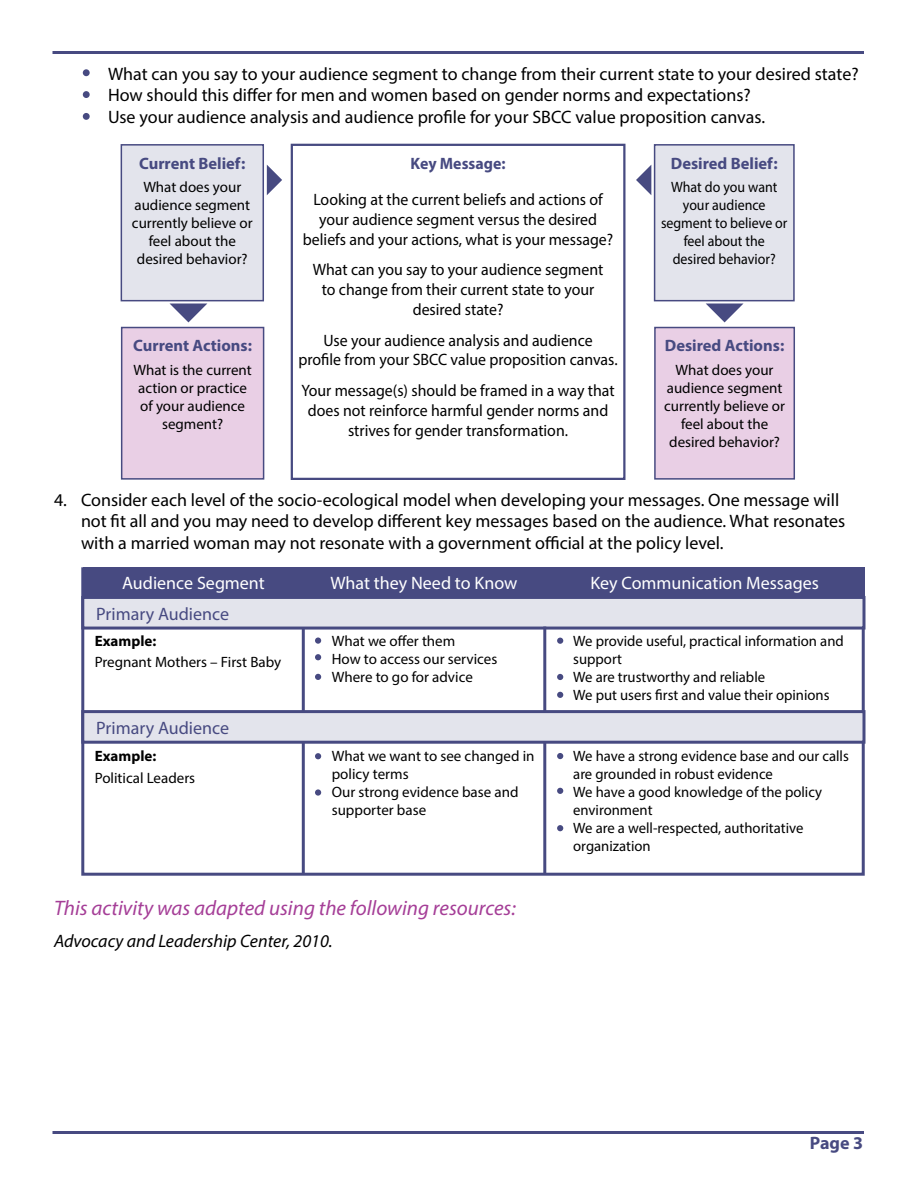
<style>
.page{position:relative;width:918px;height:1188px;background:#fff}
.page>*{position:absolute;margin:0;border:0;box-sizing:border-box;transform-origin:0 0}
.t1{font:italic 21px "Myriad Pro";color:#a53e97}
.t2{font:18px/21.6px "Myriad Pro";color:#000}
.t3{font:18px "Myriad Pro";color:#fff}
.t4{font:italic 18px "Myriad Pro";color:#000}
.t5{font:18px "Myriad Pro";color:#474a81}
.t6{font:700 18px "Myriad Pro";color:#474a81}
.t7{font:16.5px/19.8px "Myriad Pro";color:#000;text-align:center;scale:.96 1}
.t8{font:700 16.5px "Myriad Pro";color:#474a81}
.t9{font:700 16.5px "Myriad Pro";color:#474a81;scale:.96 1}
.t10{font:15px/18px "Myriad Pro";color:#000}
.t11{font:15px/18px "Myriad Pro";color:#000;text-align:center;scale:.93 1}
.t12{font:700 15px "Myriad Pro";color:#000}
</style>
<div class="page">
<hr style="left:52px;top:1131px;width:812px;height:3px;background:#474a81">
<hr style="left:52px;top:51px;width:812px;height:3px;background:#474a81">
<div style="left:83px;top:91px;width:7px;height:7px;background:#474a81;border-radius:50%"></div>
<div style="left:83px;top:69px;width:7px;height:7px;background:#474a81;border-radius:50%"></div>
<div style="left:83px;top:113px;width:7px;height:7px;background:#474a81;border-radius:50%"></div>
<div style="left:291px;top:144px;width:335px;height:336px;border:2px solid #474a81"></div>
<svg style="left:706px;top:304px;width:37px;height:18px"></svg>
<svg style="left:267px;top:165px;width:15px;height:30px"></svg>
<svg style="left:636px;top:165px;width:15px;height:30px"></svg>
<div style="left:121px;top:145px;width:142px;height:156px;background:#e3e4ec"></div>
<div style="left:121px;top:144px;width:143px;height:157px;border:2px solid #474a81"></div>
<div style="left:655px;top:145px;width:139px;height:156px;background:#e3e4ec"></div>
<div style="left:654px;top:144px;width:141px;height:157px;border:2px solid #474a81"></div>
<div style="left:122px;top:328px;width:142px;height:151px;background:#e9cfe5"></div>
<div style="left:121px;top:327px;width:143px;height:153px;border:2px solid #474a81"></div>
<div style="left:655px;top:328px;width:139px;height:151px;background:#e9cfe5"></div>
<div style="left:654px;top:327px;width:141px;height:153px;border:2px solid #474a81"></div>
<svg style="left:170px;top:304px;width:37px;height:18px"></svg>
<div style="left:81px;top:567px;width:784px;height:309px;border:3px solid #474a81"></div>
<div style="left:83px;top:567px;width:221px;height:31px;background:#474a81"></div>
<div style="left:303px;top:567px;width:241px;height:30px;background:#474a81"></div>
<div style="left:544px;top:567px;width:321px;height:30px;background:#474a81"></div>
<div style="left:83px;top:597px;width:781px;height:31px;background:#e3e4ec"></div>
<div style="left:81px;top:596px;width:785px;height:34px;border:3px solid #474a81"></div>
<hr style="left:302px;top:627px;width:3px;height:247px;background:#474a81">
<hr style="left:543px;top:627px;width:3px;height:246px;background:#474a81">
<div style="left:83px;top:712px;width:781px;height:30px;background:#e3e4ec"></div>
<div style="left:81px;top:710px;width:785px;height:34px;border:3px solid #474a81"></div>
<svg style="left:315px;top:654px;width:6px;height:6px"></svg>
<svg style="left:315px;top:638px;width:6px;height:6px"></svg>
<svg style="left:315px;top:674px;width:6px;height:6px"></svg>
<svg style="left:315px;top:753px;width:6px;height:6px"></svg>
<div style="left:315px;top:789px;width:6px;height:7px;background:#474a81;border-radius:50%"></div>
<svg style="left:557px;top:692px;width:6px;height:6px"></svg>
<svg style="left:557px;top:638px;width:6px;height:6px"></svg>
<svg style="left:557px;top:674px;width:6px;height:6px"></svg>
<svg style="left:557px;top:825px;width:6px;height:6px"></svg>
<svg style="left:557px;top:753px;width:6px;height:6px"></svg>
<svg style="left:557px;top:788px;width:6px;height:6px"></svg>
<p class="t2" style="left:108px;top:63px;width:752px">What can you say to your audience segment to change from their current state to your desired state?<br>How should this differ for men and women based on gender norms and expectations?<br>Use your audience analysis and audience profile for your SBCC value proposition canvas.</p>
<p class="t9" style="left:411px;top:153px;width:100px">Key Message:</p>
<p class="t7" style="left:303px;top:189px;width:325px">Looking at the current beliefs and actions of your audience segment versus the desired beliefs and your actions, what is your message?</p>
<p class="t7" style="left:313px;top:260px;width:304px">What can you say to your audience segment to change from their current state to your desired state?</p>
<p class="t7" style="left:299px;top:330px;width:334px">Use your audience analysis and audience<br>profile from your SBCC value proposition canvas.</p>
<p class="t7" style="left:301px;top:380px;width:328px">Your message(s) should be framed in a way that does not reinforce harmful gender norms and strives for gender transformation.</p>
<p class="t8" style="left:139px;top:152px;width:108px">Current Belief:</p>
<p class="t10" style="left:132px;top:178px;width:122px;text-align:center">What does your audience segment currently believe or feel about the desired behavior?</p>
<p class="t8" style="left:671px;top:152px;width:108px">Desired Belief:</p>
<p class="t11" style="left:661px;top:178px;width:137px">What do you want your audience segment to believe or feel about the desired behavior?</p>
<p class="t8" style="left:665px;top:335px;width:121px">Desired Actions:</p>
<p class="t10" style="left:664px;top:361px;width:122px;text-align:center">What does your audience segment currently believe or feel about the desired behavior?</p>
<p class="t8" style="left:133px;top:335px;width:120px">Current Actions:</p>
<p class="t10" style="left:133px;top:361px;width:120px;text-align:center">What is the current action or practice of your audience segment?</p>
<p class="t2" style="left:81px;top:489px;width:766px;text-indent:-27px">4. Consider each level of the socio-ecological model when developing your messages. One message will not fit all and you may need to develop different key messages based on the audience. What resonates with a married woman may not resonate with a government official at the policy level.</p>
<p class="t3" style="left:122px;top:572px;width:144px">Audience Segment</p>
<p class="t3" style="left:330px;top:572px;width:189px">What they Need to Know</p>
<p class="t3" style="left:590px;top:572px;width:230px">Key Communication Messages</p>
<p class="t5" style="left:96px;top:602px;width:134px">Primary Audience</p>
<p class="t12" style="left:95px;top:631px;width:63px">Example:</p>
<p class="t10" style="left:95px;top:653px;width:188px">Pregnant Mothers – First Baby</p>
<p class="t5" style="left:96px;top:717px;width:134px">Primary Audience</p>
<p class="t12" style="left:95px;top:747px;width:63px">Example:</p>
<p class="t10" style="left:95px;top:769px;width:102px">Political Leaders</p>
<p class="t10" style="left:332px;top:631px;width:167px">What we offer them<br>How to access our services<br>Where to go for advice</p>
<p class="t10" style="left:573px;top:631px;width:272px">We provide useful, practical information and support<br>We are trustworthy and reliable<br>We put users first and value their opinions</p>
<p class="t10" style="left:332px;top:747px;width:204px">What we want to see changed in policy terms<br>Our strong evidence base and supporter base</p>
<p class="t10" style="left:573px;top:747px;width:277px">We have a strong evidence base and our calls are grounded in robust evidence<br>We have a good knowledge of the policy environment<br>We are a well-respected, authoritative organization</p>
<h1 class="t1" style="left:54px;top:895px;width:463px">This activity was adapted using the following resources:</h1>
<p class="t4" style="left:54px;top:930px;width:280px">Advocacy and Leadership Center, 2010.</p>
<p class="t6" style="left:810px;top:1131px;width:55px">Page 3</p>
</div>
